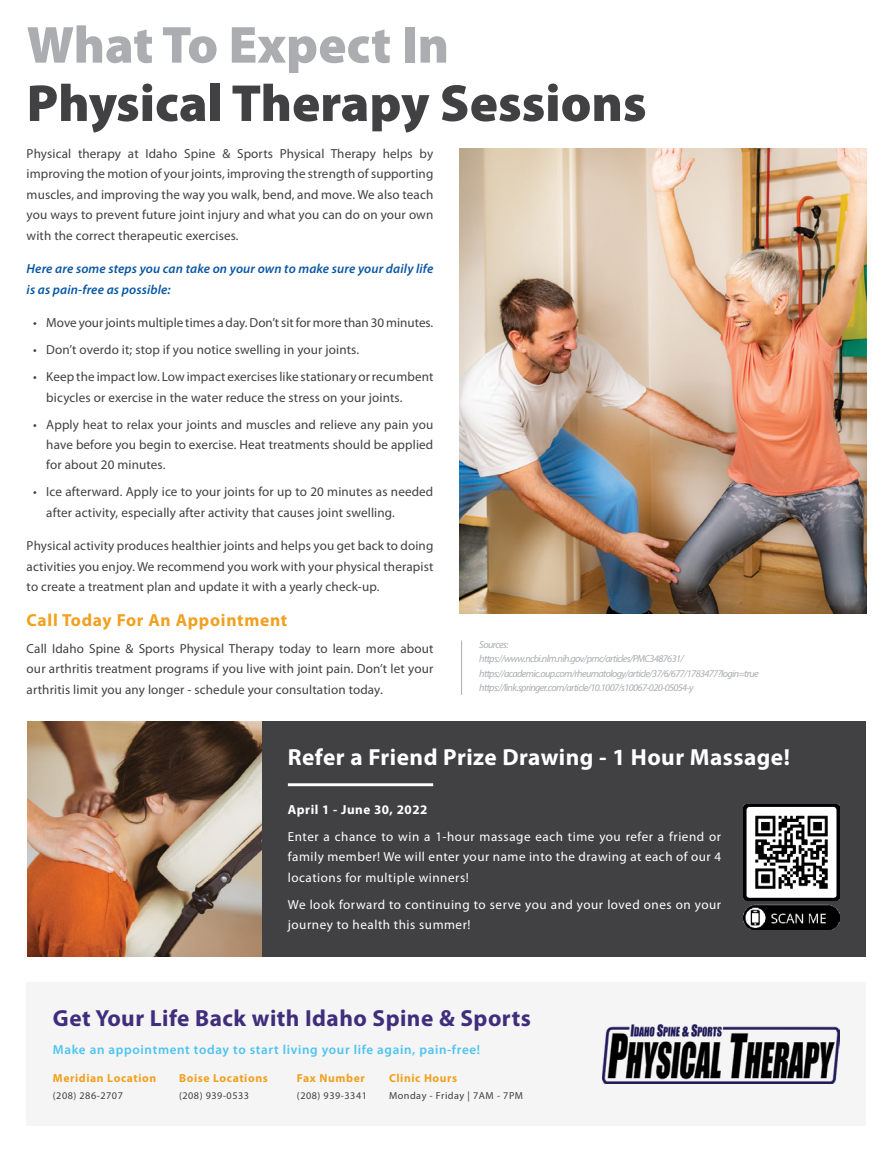
<style>
.page{position:relative;width:891px;height:1151px;background:#fff}
.page>*{position:absolute;margin:0;border:0;box-sizing:border-box;transform-origin:0 0}
.t1{font:900 52.43px/58.3px "Myriad Pro";color:#414042}
.t2{font:700 23.4px "Myriad Pro";letter-spacing:.02em;color:#fff}
.t3{font:700 23.4px "Myriad Pro";letter-spacing:.02em;color:#402e7d}
.t4{font:700 17.55px "Myriad Pro";letter-spacing:.04em;color:#f1a01f}
.t5{font:13.05px/20.5px "Myriad Pro";letter-spacing:.01em;color:#414042;text-align:justify}
.t6{font:13.05px/20.5px "Myriad Pro";letter-spacing:.04em;color:#fff}
.t7{font:italic 600 13.05px/20.5px "Myriad Pro";letter-spacing:.01em;color:#0957a3}
.t8{font:600 13.05px "Myriad Pro";letter-spacing:.05em;color:#4dc3f1}
.t9{font:700 11.7px "Myriad Pro";letter-spacing:.05em;color:#f1a01f}
.t10{font:italic 10.12px/14.6px "Myriad Pro";letter-spacing:-.06em;color:#abadb0}
.t11{font:10.12px "Myriad Pro";letter-spacing:.05em;color:#414042}
.s1{color:#abadb0}
.s2{font-weight:700}
</style>
<div class="page">
<div style="left:27px;top:982px;width:839px;height:143px;background:#f5f5f5"></div>
<img style="left:603px;top:1024px;width:237px;height:58px">
<img style="left:460px;top:148px;width:406px;height:465px">
<div style="left:262px;top:721px;width:604px;height:235px;background:#414042"></div>
<img style="left:27px;top:721px;width:235px;height:235px">
<hr style="left:288px;top:783px;width:145px;height:3px;background:#fff">
<hr style="left:461px;top:640px;width:1px;height:54px;background:#abadb0">
<img style="left:743px;top:804px;width:97px;height:124px">
<p class="t1" style="left:27px;top:14px;width:621px"><span class="s1">What To Expect In<br></span>Physical Therapy Sessions</p>
<p class="t5" style="left:27px;top:143px;width:408px">Physical therapy at Idaho Spine &amp; Sports Physical Therapy helps by improving the motion of your joints, improving the strength of supporting muscles, and improving the way you walk, bend, and move. We also teach you ways to prevent future joint injury and what you can do on your own with the correct therapeutic exercises.</p>
<p class="t7" style="left:27px;top:258px;width:408px">Here are some steps you can take on your own to make sure your daily life is as pain-free as possible:</p>
<p class="t5" style="left:33px;top:312px;width:402px">• Move your joints multiple times a day. Don’t sit for more than 30 minutes.</p>
<p class="t5" style="left:33px;top:339px;width:327px">• Don’t overdo it; stop if you notice swelling in your joints.</p>
<p class="t5" style="left:46px;top:366px;width:389px;text-indent:-13px">• Keep the impact low. Low impact exercises like stationary or recumbent bicycles or exercise in the water reduce the stress on your joints.</p>
<p class="t5" style="left:46px;top:413px;width:389px;text-indent:-13px">• Apply heat to relax your joints and muscles and relieve any pain you have before you begin to exercise. Heat treatments should be applied for about 20 minutes.</p>
<p class="t5" style="left:46px;top:481px;width:389px;text-indent:-13px">• Ice afterward. Apply ice to your joints for up to 20 minutes as needed after activity, especially after activity that causes joint swelling.</p>
<p class="t5" style="left:27px;top:535px;width:408px">Physical activity produces healthier joints and helps you get back to doing activities you enjoy. We recommend you work with your physical therapist to create a treatment plan and update it with a yearly check-up.</p>
<p class="t4" style="left:27px;top:608px;width:262px">Call Today For An Appointment</p>
<p class="t5" style="left:27px;top:638px;width:408px">Call Idaho Spine &amp; Sports Physical Therapy today to learn more about our arthritis treatment programs if you live with joint pain. Don’t let your arthritis limit you any longer - schedule your consultation today.</p>
<p class="t10" style="left:479px;top:636px;width:281px">Sources:<br>https://www.ncbi.nlm.nih.gov/pmc/articles/PMC3487631/ https://academic.oup.com/rheumatology/article/37/6/677/1783477?login=true https://link.springer.com/article/10.1007/s10067-020-05054-y</p>
<p class="t2" style="left:288px;top:742px;width:504px">Refer a Friend Prize Drawing - 1 Hour Massage!</p>
<p class="t6" style="left:288px;top:795px;width:435px;line-height:27px"><span class="s2">April 1 - June 30, 2022<br></span>Enter a chance to win a 1-hour massage each time you refer a friend or</p>
<p class="t6" style="left:288px;top:846px;width:435px">family member! We will enter your name into the drawing at each of our 4 locations for multiple winners!</p>
<p class="t6" style="left:288px;top:893px;width:435px">We look forward to continuing to serve you and your loved ones on your journey to health this summer!</p>
<p class="t3" style="left:53px;top:1002px;width:480px">Get Your Life Back with Idaho Spine &amp; Sports</p>
<p class="t8" style="left:53px;top:1041px;width:429px">Make an appointment today to start living your life again, pain-free!</p>
<p class="t11" style="left:53px;top:1089px;width:72px">(208) 286-2707</p>
<p class="t9" style="left:53px;top:1069px;width:105px">Meridian Location</p>
<p class="t9" style="left:297px;top:1069px;width:69px">Fax Number</p>
<p class="t9" style="left:389px;top:1069px;width:70px">Clinic Hours</p>
<p class="t9" style="left:179px;top:1069px;width:90px">Boise Locations</p>
<p class="t11" style="left:389px;top:1089px;width:136px">Monday - Friday | 7AM - 7PM</p>
<p class="t11" style="left:179px;top:1089px;width:72px">(208) 939-0533</p>
<p class="t11" style="left:297px;top:1089px;width:72px">(208) 939-3341</p>
</div>
